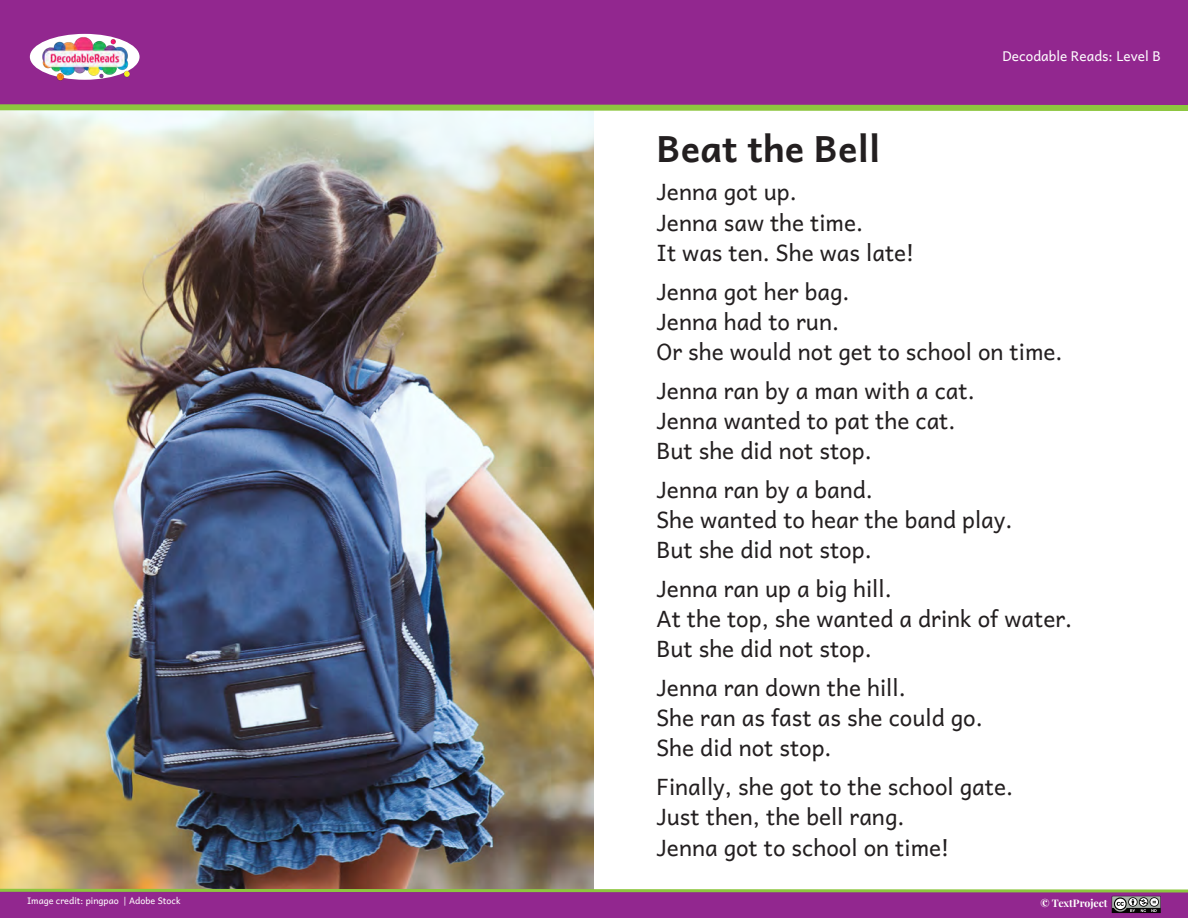
<style>
.page{position:relative;width:1188px;height:918px;background:#fff}
.page>*{position:absolute;margin:0;border:0;box-sizing:border-box;transform-origin:0 0}
.t1{font:700 36px "Andika";color:#231f20}
.t2{font:22.5px/30px "Andika";color:#231f20}
.t3{font:13.5px "Andika";color:#fff}
.t4{font:700 10.5px "Playfair Display";color:#fff}
.t5{font:9px "Andika";color:#fff}
</style>
<div class="page">
<img style="left:0;top:114px;width:594px;height:773px">
<div style="left:0;top:0;width:1188px;height:108px;background:#92278f"></div>
<div style="left:30px;top:34px;width:110px;height:46px;background:#fff;border-radius:50%"></div>
<svg style="left:0;top:104px;width:1188px;height:10px"></svg>
<svg style="left:0;top:887px;width:1188px;height:31px;background:#954289"></svg>
<img style="left:38px;top:35px;width:95px;height:46px">
<p class="t5" style="left:27px;top:895px;width:155px">Image credit: pingpao | Adobe Stock</p>
<p class="t3" style="left:1002px;top:49px;width:160px">Decodable Reads: Level B</p>
<h1 class="t1" style="left:656px;top:128px;width:225px">Beat the Bell</h1>
<p class="t2" style="left:656px;top:177px;width:260px;line-height:30.8px">Jenna got up.<br>Jenna saw the time.<br>It was ten. She was late!</p>
<p class="t2" style="left:656px;top:278px;width:408px">Jenna got her bag.<br>Jenna had to run.<br>Or she would not get to school on time.</p>
<p class="t2" style="left:656px;top:376px;width:320px">Jenna ran by a man with a cat.<br>Jenna wanted to pat the cat.<br>But she did not stop.</p>
<p class="t2" style="left:656px;top:475px;width:358px">Jenna ran by a band.<br>She wanted to hear the band play.<br>But she did not stop.</p>
<p class="t2" style="left:656px;top:574px;width:417px">Jenna ran up a big hill.<br>At the top, she wanted a drink of water.<br>But she did not stop.</p>
<p class="t2" style="left:656px;top:673px;width:328px">Jenna ran down the hill.<br>She ran as fast as she could go.<br>She did not stop.</p>
<p class="t2" style="left:656px;top:772px;width:358px;line-height:30.8px">Finally, she got to the school gate.<br>Just then, the bell rang.<br>Jenna got to school on time!</p>
<p class="t4" style="left:1040px;top:895px;width:69px">© TextProject</p>
</div>
